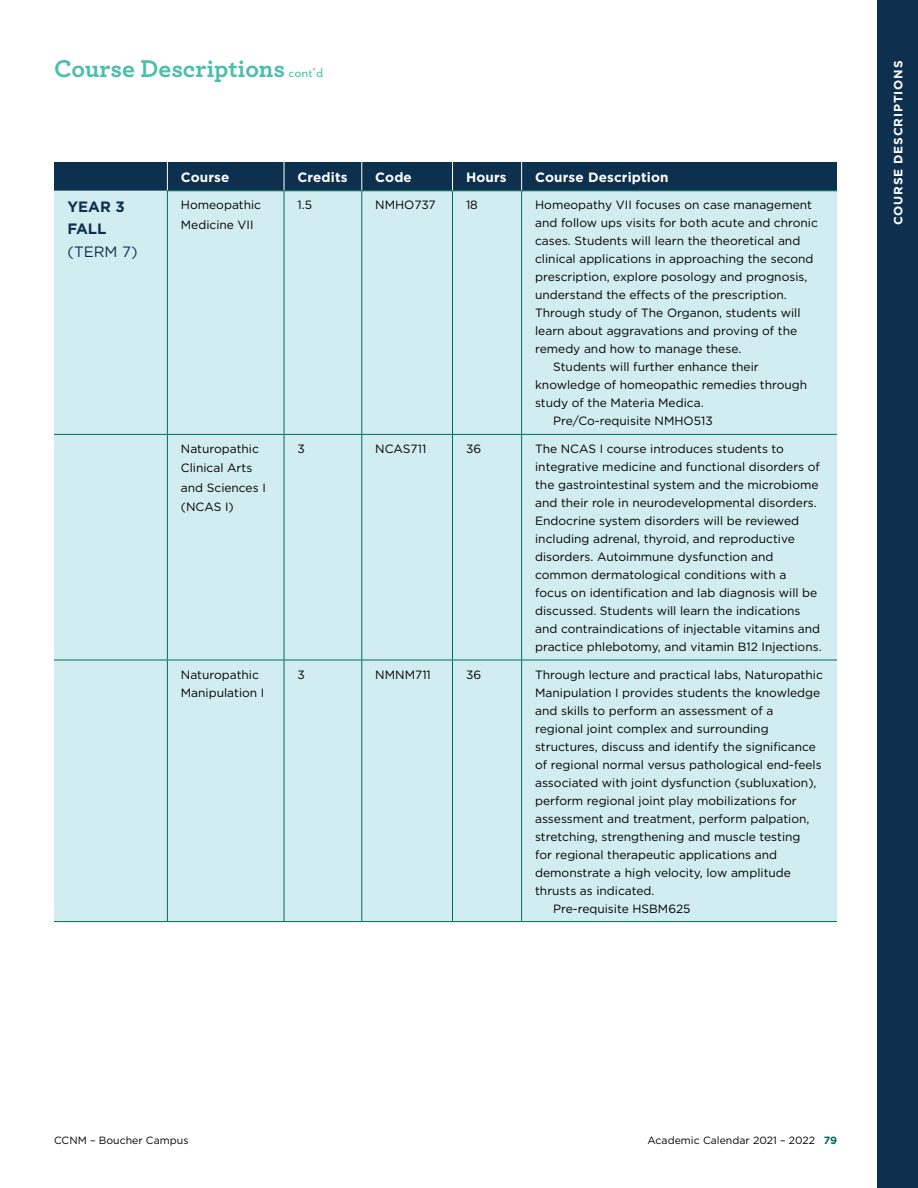
<style>
.page{position:relative;width:918px;height:1188px;background:#fff}
.page>*{position:absolute;margin:0;border:0;box-sizing:border-box;transform-origin:0 0}
.t1{font:700 25.5px "Archer";letter-spacing:-.005em;color:#49bfaa}
.t2{font:700 15px/22.5px "Gotham";color:#0e304f}
.t3{font:15px "Gotham";color:#0e304f}
.t4{font:700 13.5px "Gotham";letter-spacing:.01em;color:#fff}
.t5{font:12px/18px "Gotham";color:#000}
.t6{font:700 12px "Gotham";letter-spacing:.075em;color:#fff}
.t7{font:10.5px "Gotham";letter-spacing:.005em;color:#000}
.s1{font-family:"Mr Eaves San OT";font-weight:400;font-size:15px}
.s2{font-weight:700;color:#006b59}
</style>
<div class="page">
<div style="left:878px;top:0;width:40px;height:1188px;background:#0e304f"></div>
<div style="left:54px;top:191px;width:783px;height:730px;background:#d2edef"></div>
<div style="left:54px;top:162px;width:783px;height:29px;background:#0e304f"></div>
<hr style="left:167px;top:191px;width:1px;height:243px;background:#006b59">
<hr style="left:167px;top:435px;width:1px;height:225px;background:#006b59">
<hr style="left:167px;top:660px;width:1px;height:261px;background:#006b59">
<hr style="left:284px;top:191px;width:1px;height:243px;background:#006b59">
<hr style="left:284px;top:435px;width:1px;height:225px;background:#006b59">
<hr style="left:284px;top:660px;width:1px;height:261px;background:#006b59">
<hr style="left:361px;top:191px;width:1px;height:243px;background:#006b59">
<hr style="left:452px;top:191px;width:1px;height:243px;background:#006b59">
<hr style="left:521px;top:191px;width:1px;height:243px;background:#006b59">
<hr style="left:361px;top:435px;width:1px;height:225px;background:#006b59">
<hr style="left:452px;top:435px;width:1px;height:225px;background:#006b59">
<hr style="left:521px;top:435px;width:1px;height:225px;background:#006b59">
<hr style="left:361px;top:660px;width:1px;height:261px;background:#006b59">
<hr style="left:452px;top:660px;width:1px;height:261px;background:#006b59">
<hr style="left:521px;top:660px;width:1px;height:261px;background:#006b59">
<hr style="left:167px;top:190px;width:117px;height:1px;background:#006b59">
<hr style="left:284px;top:190px;width:78px;height:1px;background:#006b59">
<hr style="left:362px;top:190px;width:91px;height:1px;background:#006b59">
<hr style="left:453px;top:190px;width:69px;height:1px;background:#006b59">
<hr style="left:522px;top:190px;width:315px;height:1px;background:#006b59">
<hr style="left:54px;top:434px;width:113px;height:1px;background:#006b59">
<hr style="left:167px;top:434px;width:117px;height:1px;background:#006b59">
<hr style="left:284px;top:434px;width:78px;height:1px;background:#006b59">
<hr style="left:362px;top:434px;width:91px;height:1px;background:#006b59">
<hr style="left:453px;top:434px;width:69px;height:1px;background:#006b59">
<hr style="left:522px;top:434px;width:315px;height:1px;background:#006b59">
<hr style="left:54px;top:660px;width:113px;height:1px;background:#006b59">
<hr style="left:167px;top:660px;width:117px;height:1px;background:#006b59">
<hr style="left:284px;top:660px;width:78px;height:1px;background:#006b59">
<hr style="left:362px;top:660px;width:91px;height:1px;background:#006b59">
<hr style="left:453px;top:660px;width:69px;height:1px;background:#006b59">
<hr style="left:522px;top:660px;width:315px;height:1px;background:#006b59">
<hr style="left:54px;top:921px;width:113px;height:1px;background:#006b59">
<hr style="left:167px;top:921px;width:117px;height:1px;background:#006b59">
<hr style="left:284px;top:921px;width:78px;height:1px;background:#006b59">
<hr style="left:362px;top:921px;width:91px;height:1px;background:#006b59">
<hr style="left:453px;top:921px;width:69px;height:1px;background:#006b59">
<hr style="left:522px;top:921px;width:315px;height:1px;background:#006b59">
<h1 class="t1" style="left:54px;top:48px;width:271px">Course Descriptions <span class="s1">cont’d</span></h1>
<p class="t2" style="left:68px;top:195px;width:59px">YEAR 3<br>FALL</p>
<p class="t3" style="left:68px;top:242px;width:72px">(TERM 7)</p>
<p class="t4" style="left:181px;top:168px;width:50px">Course</p>
<p class="t4" style="left:298px;top:168px;width:52px">Credits</p>
<p class="t4" style="left:375px;top:168px;width:38px">Code</p>
<p class="t4" style="left:466px;top:168px;width:42px">Hours</p>
<p class="t4" style="left:535px;top:168px;width:135px">Course Description</p>
<p class="t5" style="left:181px;top:195px;width:82px;line-height:19.5px">Homeopathic<br>Medicine VII</p>
<p class="t5" style="left:298px;top:196px;width:16px">1.5</p>
<p class="t5" style="left:375px;top:196px;width:62px">NMHO737</p>
<p class="t5" style="left:466px;top:196px;width:13px">18</p>
<p class="t5" style="left:535px;top:196px;width:279px">Homeopathy VII focuses on case management</p>
<p class="t5" style="left:535px;top:214px;width:284px">and follow ups visits for both acute and chronic</p>
<p class="t5" style="left:535px;top:232px;width:267px">cases. Students will learn the theoretical and</p>
<p class="t5" style="left:535px;top:250px;width:280px">clinical applications in approaching the second</p>
<p class="t5" style="left:535px;top:268px;width:274px">prescription, explore posology and prognosis,</p>
<p class="t5" style="left:535px;top:286px;width:253px">understand the effects of the prescription.</p>
<p class="t5" style="left:535px;top:304px;width:267px">Through study of The Organon, students will</p>
<p class="t5" style="left:535px;top:322px;width:264px">learn about aggravations and proving of the</p>
<p class="t5" style="left:535px;top:340px;width:208px">remedy and how to manage these.</p>
<p class="t5" style="left:553px;top:358px;width:207px">Students will further enhance their</p>
<p class="t5" style="left:535px;top:376px;width:274px">knowledge of homeopathic remedies through</p>
<p class="t5" style="left:535px;top:394px;width:170px">study of the Materia Medica.</p>
<p class="t5" style="left:553px;top:412px;width:161px">Pre/Co-requisite NMHO513</p>
<p class="t5" style="left:181px;top:439px;width:86px;line-height:19.5px">Naturopathic<br>Clinical Arts and Sciences I (NCAS I)</p>
<p class="t5" style="left:298px;top:439px;width:9px">3</p>
<p class="t5" style="left:375px;top:439px;width:53px">NCAS711</p>
<p class="t5" style="left:466px;top:439px;width:17px">36</p>
<p class="t5" style="left:535px;top:439px;width:288px">The NCAS I course introduces students to integrative medicine and functional disorders of the gastrointestinal system and the microbiome and their role in neurodevelopmental disorders.<br>Endocrine system disorders will be reviewed including adrenal, thyroid, and reproductive disorders. Autoimmune dysfunction and common dermatological conditions with a<br>focus on identification and lab diagnosis will be discussed. Students will learn the indications and contraindications of injectable vitamins and practice phlebotomy, and vitamin B12 Injections.</p>
<p class="t5" style="left:181px;top:665px;width:85px">Naturopathic<br>Manipulation I</p>
<p class="t5" style="left:298px;top:665px;width:9px">3</p>
<p class="t5" style="left:375px;top:665px;width:57px">NMNM711</p>
<p class="t5" style="left:466px;top:665px;width:17px">36</p>
<p class="t5" style="left:535px;top:665px;width:289px">Through lecture and practical labs, Naturopathic</p>
<p class="t5" style="left:535px;top:683px;width:287px">Manipulation I provides students the knowledge</p>
<p class="t5" style="left:535px;top:701px;width:240px">and skills to perform an assessment of a</p>
<p class="t5" style="left:535px;top:719px;width:235px">regional joint complex and surrounding</p>
<p class="t5" style="left:535px;top:737px;width:282px">structures, discuss and identify the significance</p>
<p class="t5" style="left:535px;top:755px;width:288px">of regional normal versus pathological end-feels</p>
<p class="t5" style="left:535px;top:773px;width:283px">associated with joint dysfunction (subluxation),</p>
<p class="t5" style="left:535px;top:791px;width:263px">perform regional joint play mobilizations for</p>
<p class="t5" style="left:535px;top:809px;width:276px">assessment and treatment, perform palpation,</p>
<p class="t5" style="left:535px;top:827px;width:267px">stretching, strengthening and muscle testing</p>
<p class="t5" style="left:535px;top:845px;width:243px">for regional therapeutic applications and</p>
<p class="t5" style="left:535px;top:863px;width:257px">demonstrate a high velocity, low amplitude</p>
<p class="t5" style="left:535px;top:881px;width:121px">thrusts as indicated.</p>
<p class="t5" style="left:553px;top:899px;width:139px">Pre-requisite HSBM625</p>
<p class="t6" style="left:890px;top:225px;width:166px;rotate:-90deg">COURSE DESCRIPTIONS</p>
<p class="t7" style="left:54px;top:1134px;width:136px">CCNM – Boucher Campus</p>
<p class="t7" style="left:648px;top:1134px;width:191px">Academic Calendar 2021 – 2022 <span class="s2">79</span></p>
</div>
